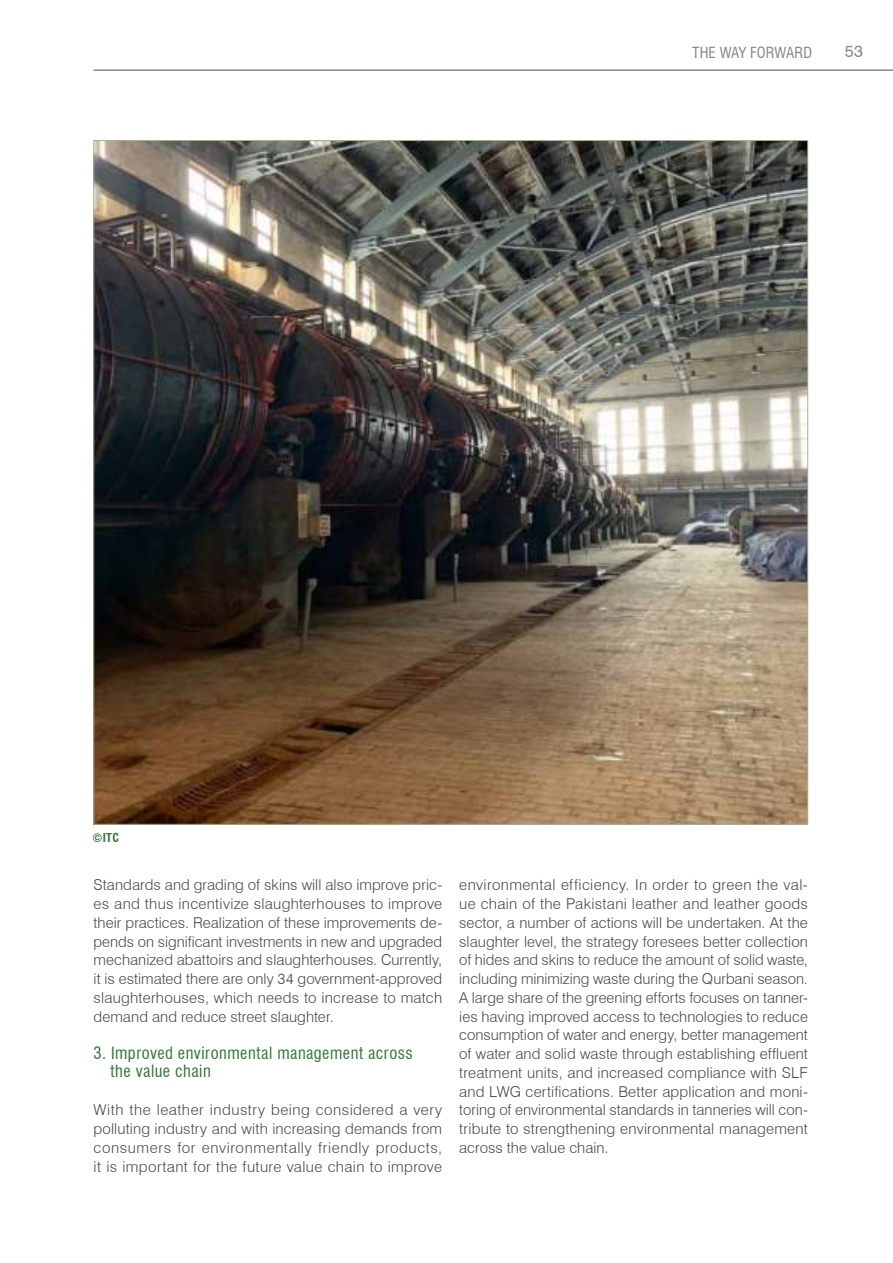
<style>
.page{position:relative;width:893px;height:1263px;background:#fff}
.page>*{position:absolute;margin:0;border:0;box-sizing:border-box;transform-origin:0 0}
.t1{font:condensed 16.5px/18px "Swiss 721 BT";letter-spacing:.03em;color:#2f7738}
.t2{font:16.5px "Swiss 721 BT";color:#878786}
.t3{font:300 15px/18.8px "Swiss 721 BT";letter-spacing:.015em;color:#4a4948;text-align:justify}
.t4{font:condensed 15px "Swiss 721 BT";letter-spacing:.01em;color:#878786}
.t5{font:700 condensed 12px "Swiss 721 BT";color:#2f7738}
</style>
<div class="page">
<hr style="left:94px;top:69px;width:799px;height:2px;background:#878786">
<img style="left:96px;top:142px;width:710px;height:680px">
<p class="t4" style="left:692px;top:46px;width:122px">THE WAY FORWARD</p>
<p class="t2" style="left:845px;top:45px;width:20px">53</p>
<p class="t5" style="left:93px;top:833px;width:28px">©ITC</p>
<p class="t3" style="left:94px;top:877px;width:350px">Standards and grading of skins will also improve pric&shy;es and thus incentivize slaughterhouses to improve their practices. Realization of these improvements de&shy;pends on significant investments in new and upgraded mechanized abattoirs and slaughterhouses. Currently, it is estimated there are only 34 government-approved slaughterhouses, which needs to increase to match demand and reduce street slaughter.</p>
<p class="t1" style="left:111px;top:1046px;width:304px;text-indent:-17px">3 . Improved environmental management across the value chain</p>
<p class="t3" style="left:94px;top:1102px;width:350px">With the leather industry being considered a very polluting industry and with increasing demands from consumers for environmentally friendly products, it is important for the future value chain to improve</p>
<p class="t3" style="left:459px;top:877px;width:350px">environmental efficiency. In order to green the val&shy;ue chain of the Pakistani leather and leather goods sector, a number of actions will be undertaken. At the slaughter level, the strategy foresees better collection of hides and skins to reduce the amount of solid waste, including minimizing waste during the Qurbani season.<br>A large share of the greening efforts focuses on tanner&shy;ies having improved access to technologies to reduce consumption of water and energy, better management of water and solid waste through establishing effluent treatment units, and increased compliance with SLF and LWG certifications. Better application and moni&shy;toring of environmental standards in tanneries will con&shy;tribute to strengthening environmental management across the value chain.</p>
</div>
